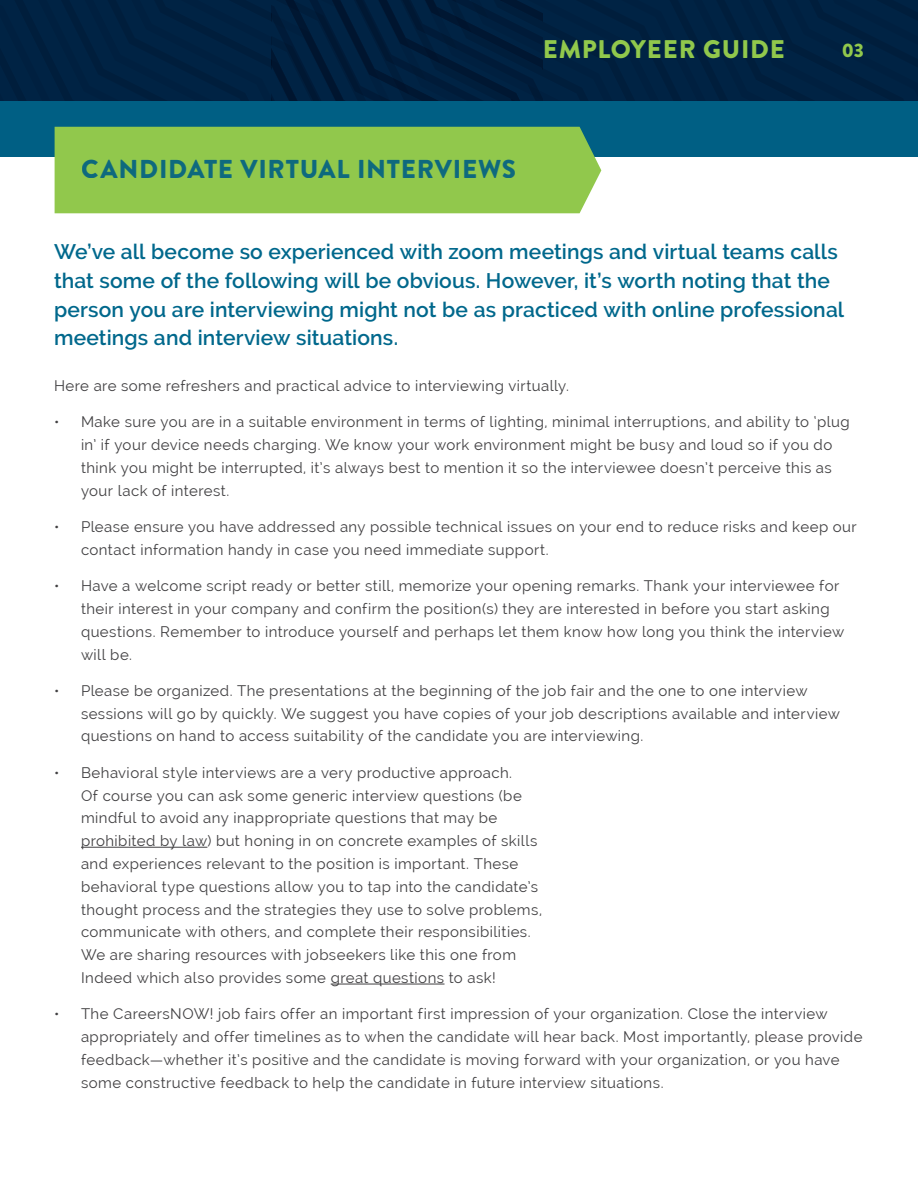
<style>
.page{position:relative;width:918px;height:1188px;background:#fff}
.page>*{position:absolute;margin:0;border:0;box-sizing:border-box;transform-origin:0 0}
.t1{font:900 25.95px "Brandon Grotesque";letter-spacing:.025em;color:#005f84}
.t2{font:900 25.5px "Brandon Grotesque";letter-spacing:.03em;color:#91c84c}
.t3{font:600 21px/28.8px "Raleway";letter-spacing:.005em;color:#00688c}
.t4{font:900 19.5px "Brandon Grotesque";color:#91c84c}
.t5{font:15px/22.8px "Raleway";letter-spacing:.03em;color:#414042}
</style>
<div class="page">
<div style="left:0;top:0;width:918px;height:157px;background:#005f84"></div>
<svg style="left:0;top:0;width:918px;height:101px;background:#002040"></svg>
<hr style="left:81px;top:847px;width:126px;height:1px;background:#414042">
<hr style="left:331px;top:984px;width:114px;height:1px;background:#414042">
<div style="left:55px;top:127px;width:546px;height:86px;background:#91c84c"></div>
<h2 class="t2" style="left:543px;top:31px;width:243px">EMPLOYEER GUIDE</h2>
<h3 class="t4" style="left:842px;top:36px;width:24px">03</h3>
<h1 class="t1" style="left:82px;top:150px;width:436px">CANDIDATE VIRTUAL INTERVIEWS</h1>
<p class="t3" style="left:54px;top:237px;width:792px">We’ve all become so experienced with zoom meetings and virtual teams calls that some of the following will be obvious. However, it’s worth noting that the person you are interviewing might not be as practiced with online professional meetings and interview situations.</p>
<p class="t5" style="left:54px;top:374px;width:516px">Here are some refreshers and practical advice to interviewing virtually.</p>
<p class="t5" style="left:81px;top:411px;width:770px;text-indent:-27px">• Make sure you are in a suitable environment in terms of lighting, minimal interruptions, and ability to ‘plug in’ if your device needs charging. We know your work environment might be busy and loud so if you do think you might be interrupted, it’s always best to mention it so the interviewee doesn’t perceive this as your lack of interest.</p>
<p class="t5" style="left:81px;top:515px;width:777px;text-indent:-27px">• Please ensure you have addressed any possible technical issues on your end to reduce risks and keep our contact information handy in case you need immediate support.</p>
<p class="t5" style="left:81px;top:574px;width:765px;text-indent:-27px">• Have a welcome script ready or better still, memorize your opening remarks. Thank your interviewee for their interest in your company and confirm the position(s) they are interested in before you start asking questions. Remember to introduce yourself and perhaps let them know how long you think the interview will be.</p>
<p class="t5" style="left:81px;top:679px;width:760px;text-indent:-27px">• Please be organized. The presentations at the beginning of the job fair and the one to one interview sessions will go by quickly. We suggest you have copies of your job descriptions available and interview questions on hand to access suitability of the candidate you are interviewing.</p>
<p class="t5" style="left:81px;top:761px;width:463px;text-indent:-27px">• Behavioral style interviews are a very productive approach.<br>Of course you can ask some generic interview questions (be mindful to avoid any inappropriate questions that may be prohibited by law) but honing in on concrete examples of skills and experiences relevant to the position is important. These behavioral type questions allow you to tap into the candidate’s thought process and the strategies they use to solve problems, communicate with others, and complete their responsibilities.<br>We are sharing resources with jobseekers like this one from Indeed which also provides some great questions to ask!</p>
<p class="t5" style="left:81px;top:1002px;width:783px;text-indent:-27px">• The CareersNOW! job fairs offer an important first impression of your organization. Close the interview appropriately and offer timelines as to when the candidate will hear back. Most importantly, please provide feedback—whether it’s positive and the candidate is moving forward with your organization, or you have some constructive feedback to help the candidate in future interview situations.</p>
</div>
